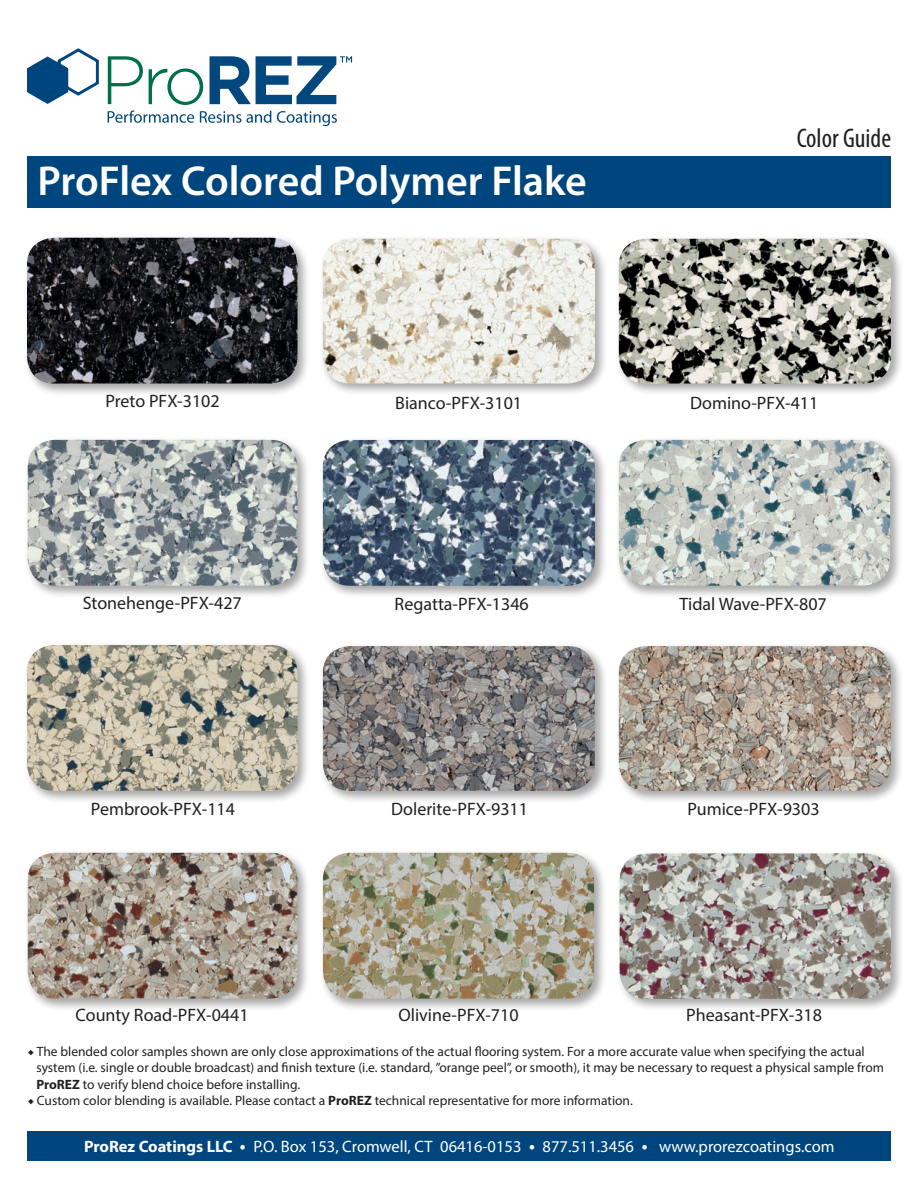
<style>
.page{position:relative;width:918px;height:1188px;background:#fff}
.page>*{position:absolute;margin:0;border:0;box-sizing:border-box;transform-origin:0 0}
.t1{font:600 42px "Myriad Pro";color:#fff}
.t2{font:condensed 27px "Myriad Pro";color:#231f20}
.t3{font:18px "Myriad Pro";color:#231f20}
.t4{font:16.5px "Myriad Pro";color:#fff}
.t5{font:13.5px/16.2px "Myriad Pro";color:#231f20}
.s1{font-family:"Minion Pro"}
.s2{font-weight:700}
.s3{font-family:"Source Sans Pro";font-weight:600;font-size:18px}
</style>
<div class="page">
<svg style="left:108px;top:56px;width:244px;height:70px"></svg>
<svg style="left:27px;top:48px;width:72px;height:56px"></svg>
<div style="left:615px;top:436px;width:288px;height:163px;background:#231f20;opacity:.4"></div>
<img style="left:619px;top:440px;width:271px;height:146px">
<div style="left:24px;top:849px;width:286px;height:163px;background:#231f20;opacity:.4"></div>
<img style="left:28px;top:853px;width:270px;height:146px">
<div style="left:319px;top:849px;width:288px;height:163px;background:#231f20;opacity:.4"></div>
<img style="left:323px;top:853px;width:271px;height:146px">
<div style="left:27px;top:157px;width:864px;height:51px;background:#00467e"></div>
<div style="left:24px;top:234px;width:286px;height:163px;background:#231f20;opacity:.4"></div>
<img style="left:27px;top:238px;width:271px;height:146px">
<div style="left:615px;top:235px;width:289px;height:162px;background:#231f20;opacity:.4"></div>
<img style="left:619px;top:239px;width:272px;height:145px">
<div style="left:319px;top:235px;width:289px;height:162px;background:#231f20;opacity:.4"></div>
<img style="left:323px;top:239px;width:272px;height:145px">
<div style="left:616px;top:850px;width:288px;height:162px;background:#231f20;opacity:.4"></div>
<img style="left:620px;top:853px;width:271px;height:146px">
<div style="left:24px;top:436px;width:286px;height:163px;background:#231f20;opacity:.4"></div>
<img style="left:28px;top:440px;width:270px;height:146px">
<div style="left:319px;top:436px;width:289px;height:163px;background:#231f20;opacity:.4"></div>
<img style="left:323px;top:440px;width:272px;height:146px">
<div style="left:24px;top:642px;width:286px;height:162px;background:#231f20;opacity:.4"></div>
<img style="left:27px;top:645px;width:271px;height:146px">
<div style="left:615px;top:643px;width:289px;height:161px;background:#231f20;opacity:.4"></div>
<img style="left:619px;top:646px;width:272px;height:145px">
<div style="left:319px;top:643px;width:289px;height:161px;background:#231f20;opacity:.4"></div>
<img style="left:323px;top:646px;width:272px;height:145px">
<div style="left:27px;top:1132px;width:864px;height:29px;background:#00467e"></div>
<p class="t1" style="left:38px;top:154px;width:551px">ProFlex Colored Polymer Flake</p>
<p class="t2" style="left:797px;top:121px;width:96px">Color Guide</p>
<p class="t3" style="left:106px;top:390px;width:116px">Preto PFX-3102</p>
<p class="t3" style="left:395px;top:391px;width:128px">Bianco-PFX-3101</p>
<p class="t3" style="left:690px;top:391px;width:130px">Domino-PFX-411</p>
<p class="t3" style="left:83px;top:592px;width:161px">Stonehenge-PFX-427</p>
<p class="t3" style="left:395px;top:593px;width:136px">Regatta-PFX-1346</p>
<p class="t3" style="left:680px;top:593px;width:149px">Tidal Wave-PFX-807</p>
<p class="t3" style="left:91px;top:798px;width:146px">Pembrook-PFX-114</p>
<p class="t3" style="left:391px;top:798px;width:138px">Dolerite-PFX-9311</p>
<p class="t3" style="left:687px;top:798px;width:134px">Pumice-PFX-9303</p>
<p class="t3" style="left:686px;top:1004px;width:137px">Pheasant-PFX-318</p>
<p class="t3" style="left:76px;top:1004px;width:175px">County Road-PFX-0441</p>
<p class="t3" style="left:398px;top:1004px;width:122px">Olivine-PFX-710</p>
<p class="t5" style="left:36px;top:1043px;width:849px;text-indent:-9px"><span class="s1">◆</span> The blended color samples shown are only close approximations of the actual flooring system. For a more accurate value when specifying the actual system (i.e. single or double broadcast) and finish texture (i.e. standard, ”orange peel”, or smooth), it may be necessary to request a physical sample from<br><span class="s2">ProREZ</span> to verify blend choice before installing.</p>
<p class="t5" style="left:28px;top:1092px;width:607px"><span class="s1">◆</span> Custom color blending is available. Please contact a <span class="s2">ProREZ</span> technical representative for more information.</p>
<p class="t4" style="left:84px;top:1136px;width:752px"><span class="s2">ProRez Coatings LLC</span> <span class="s3">•</span> P.O. Box 153, Cromwell, CT 06416-0153 <span class="s3">•</span> 877.511.3456 <span class="s3">•</span> www.prorezcoatings.com</p>
</div>
